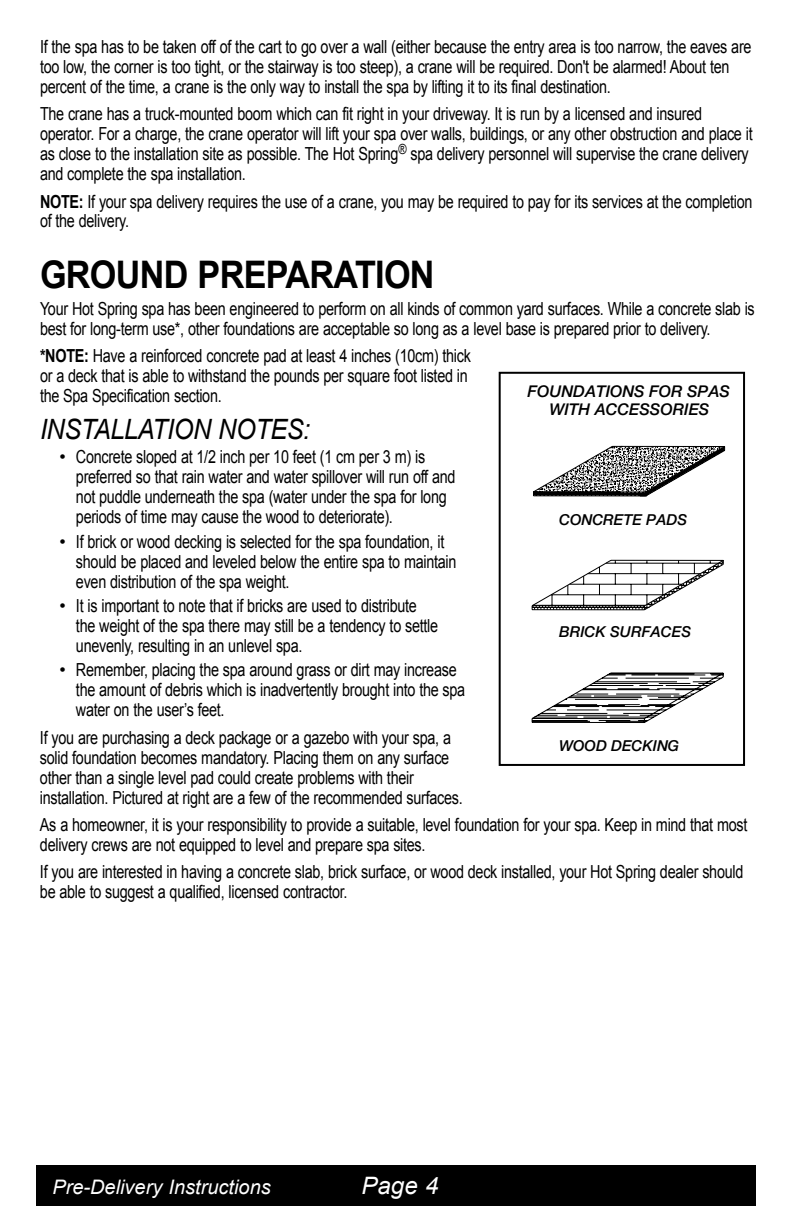
<style>
.page{position:relative;width:792px;height:1224px;background:#fff}
.page>*{position:absolute;margin:0;border:0;box-sizing:border-box;transform-origin:0 0}
.t1{font:700 38px "Arial";letter-spacing:-.02em;color:#000;scale:.9 1}
.t2{font:italic 28px "Arial";letter-spacing:-.015em;color:#000;scale:.9 1}
.t3{font:italic 24px "Arial";color:#fff}
.t4{font:italic 20px "Arial";color:#fff}
.t5{font:18px/20px "Arial";letter-spacing:-.02em;color:#000;scale:.8 1}
.t6{font:18px/20px "Arial";letter-spacing:-.02em;color:#000}
.t7{font:italic 500 16.2px/18.6px "Helvetica Neue";color:#000;text-align:center}
.t8{font:italic 500 15.2px "Helvetica Neue";color:#000}
.s1{font-weight:700}
</style>
<div class="page">
<div style="left:36px;top:1165px;width:720px;height:41px;background:#000"></div>
<svg style="left:532px;top:610px;width:192px;height:113px"></svg>
<svg style="left:532px;top:446px;width:193px;height:164px"></svg>
<div style="left:499px;top:372px;width:246px;height:394px;border:2px solid #000"></div>
<p class="t5" style="left:40px;top:37px;width:891px">If the spa has to be taken off of the cart to go over a wall (either because the entry area is too narrow, the eaves are too low, the corner is too tight, or the stairway is too steep), a crane will be required. Don't be alarmed! About ten percent of the time, a crane is the only way to install the spa by lifting it to its final destination.</p>
<p class="t5" style="left:40px;top:104px;width:892px">The crane has a truck-mounted boom which can fit right in your driveway. It is run by a licensed and insured operator. For a charge, the crane operator will lift your spa over walls, buildings, or any other obstruction and place it as close to the installation site as possible. The Hot Spring<sup>®</sup> spa delivery personnel will supervise the crane delivery and complete the spa installation.</p>
<p class="t5" style="left:40px;top:191px;width:892px"><span class="s1">NOTE:</span> If your spa delivery requires the use of a crane, you may be required to pay for its services at the completion of the delivery.</p>
<h1 class="t1" style="left:40px;top:249px;width:440px">GROUND PREPARATION</h1>
<p class="t5" style="left:40px;top:299px;width:895px">Your Hot Spring spa has been engineered to perform on all kinds of common yard surfaces. While a concrete slab is best for long-term use*, other foundations are acceptable so long as a level base is prepared prior to delivery.</p>
<p class="t5" style="left:40px;top:346px;width:540px"><span class="s1">*NOTE:</span> Have a reinforced concrete pad at least 4 inches (10cm) thick or a deck that is able to withstand the pounds per square foot listed in the Spa Specification section.</p>
<h2 class="t2" style="left:40px;top:411px;width:302px">INSTALLATION NOTES:</h2>
<p class="t6" style="left:76px;top:447px;width:381px;text-indent:-17px">• Concrete sloped at 1/2 inch per 10 feet (1 cm per 3 m) is preferred so that rain water and water spillover will run off and not puddle underneath the spa (water under the spa for long periods of time may cause the wood to deteriorate).</p>
<p class="t6" style="left:76px;top:532px;width:382px;text-indent:-17px">• If brick or wood decking is selected for the spa foundation, it should be placed and leveled below the entire spa to maintain even distribution of the spa weight.</p>
<p class="t6" style="left:76px;top:596px;width:364px;text-indent:-17px">• It is important to note that if bricks are used to distribute the weight of the spa there may still be a tendency to settle unevenly, resulting in an unlevel spa.</p>
<p class="t6" style="left:76px;top:660px;width:391px;text-indent:-17px">• Remember, placing the spa around grass or dirt may increase the amount of debris which is inadvertently brought into the spa water on the user’s feet.</p>
<p class="t5" style="left:40px;top:727px;width:530px">If you are purchasing a deck package or a gazebo with your spa, a solid foundation becomes mandatory. Placing them on any surface other than a single level pad could create problems with their installation. Pictured at right are a few of the recommended surfaces.</p>
<p class="t5" style="left:40px;top:815px;width:886px">As a homeowner, it is your responsibility to provide a suitable, level foundation for your spa. Keep in mind that most delivery crews are not equipped to level and prepare spa sites.</p>
<p class="t5" style="left:40px;top:862px;width:881px">If you are interested in having a concrete slab, brick surface, or wood deck installed, your Hot Spring dealer should be able to suggest a qualified, licensed contractor.</p>
<p class="t7" style="left:528px;top:382px;width:204px">FOUNDATIONS FOR SPAS<br>WITH ACCESSORIES</p>
<p class="t8" style="left:559px;top:510px;width:130px">CONCRETE PADS</p>
<p class="t8" style="left:559px;top:623px;width:134px">BRICK SURFACES</p>
<p class="t8" style="left:559px;top:737px;width:122px">WOOD DECKING</p>
<p class="t4" style="left:52px;top:1174px;width:220px">Pre-Delivery Instructions</p>
<h3 class="t3" style="left:362px;top:1170px;width:78px">Page 4</h3>
</div>
